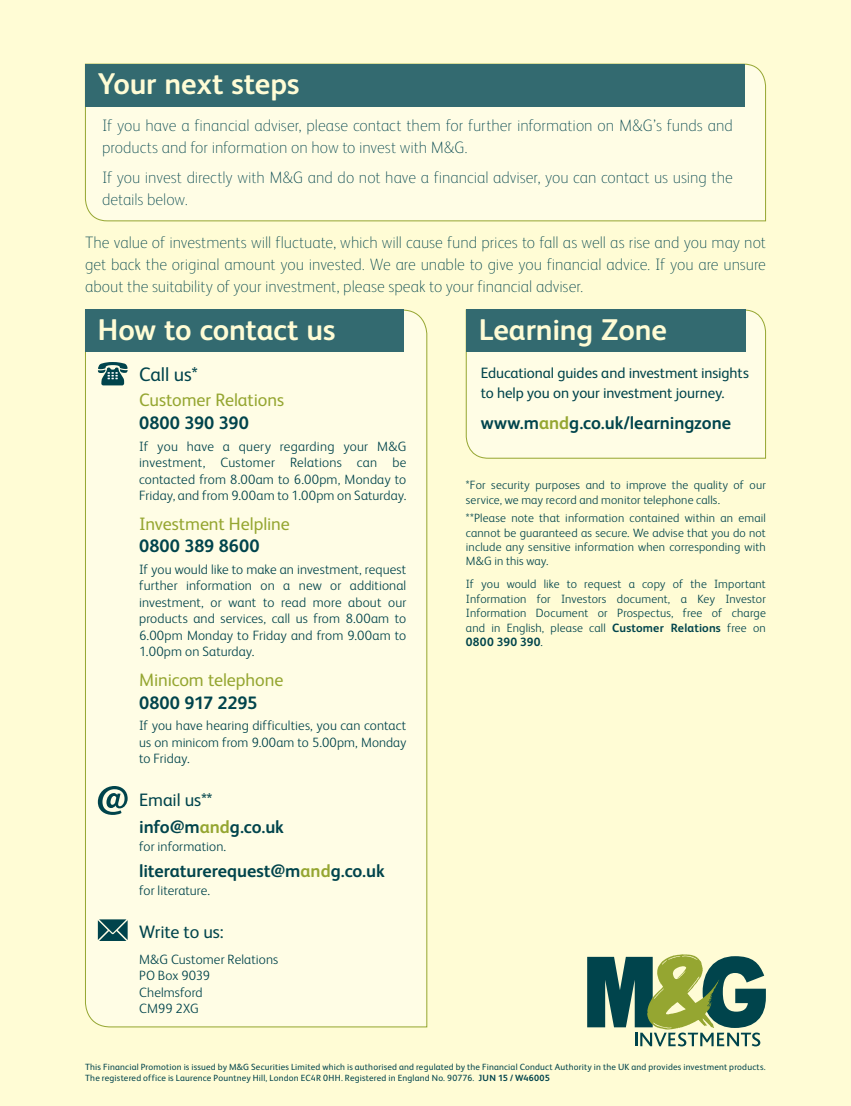
<style>
.page{position:relative;width:851px;height:1106px;background:#fff}
.page>*{position:absolute;margin:0;border:0;box-sizing:border-box;transform-origin:0 0}
.t1{font:700 30px "FS Albert";letter-spacing:-.005em;color:#fffcd5}
.t2{font:19.5px "FS Albert";letter-spacing:-.005em;color:#00444c}
.t3{font:700 18px "FS Albert";letter-spacing:-.005em;color:#00444c}
.t4{font:18px "FS Albert";letter-spacing:-.005em;color:#95a631}
.t5{font:18px "FS Albert";letter-spacing:-.01em;color:#00444c}
.Body_Copy{font:100 16.5px/21.8px "FS Albert";color:#00444c}
.t6{font:15px/20.2px "FS Albert";letter-spacing:-.005em;color:#00444c}
.t7{font:300 13.5px/16.5px "FS Albert";letter-spacing:.01em;color:#00444c;text-align:justify}
.t8{font:300 12px/14.4px "FS Albert";letter-spacing:.015em;color:#00444c;text-align:justify}
.t9{font:9px/10.5px "FS Albert";letter-spacing:.02em;color:#00444c}
.s1{color:#95a631}
.s2{font-weight:700}
</style>
<div class="page">
<div style="left:0;top:0;width:850px;height:1106px;background:#fffcd5"></div>
<div style="left:85px;top:309px;width:342px;height:718px;background:#fffde5"></div>
<div style="left:465px;top:309px;width:301px;height:150px;background:#fffde5"></div>
<svg style="left:98px;top:362px;width:30px;height:23px"></svg>
<svg style="left:98px;top:786px;width:30px;height:29px"></svg>
<svg style="left:98px;top:919px;width:30px;height:22px"></svg>
<div style="left:85px;top:310px;width:318px;height:42px;background:#336a70"></div>
<div style="left:466px;top:310px;width:279px;height:42px;background:#336a70"></div>
<div style="left:85px;top:63px;width:681px;height:158px;background:#fffde5"></div>
<div style="left:85px;top:64px;width:659px;height:42px;background:#336a70"></div>
<svg style="left:587px;top:954px;width:178px;height:92px"></svg>
<p class="t1" style="left:98px;top:67px;width:203px">Your next steps</p>
<p class="Body_Copy" style="left:102px;top:114px;width:632px">If you have a financial adviser, please contact them for further information on M&amp;G’s funds and products and for information on how to invest with M&amp;G.</p>
<p class="Body_Copy" style="left:102px;top:166px;width:632px">If you invest directly with M&amp;G and do not have a financial adviser, you can contact us using the details below.</p>
<p class="Body_Copy" style="left:85px;top:232px;width:682px;text-align:justify">The value of investments will fluctuate, which will cause fund prices to fall as well as rise and you may not get back the original amount you invested. We are unable to give you financial advice. If you are unsure about the suitability of your investment, please speak to your financial adviser.</p>
<p class="t1" style="left:98px;top:312px;width:239px">How to contact us</p>
<p class="t1" style="left:478px;top:312px;width:190px">Learning Zone</p>
<p class="t2" style="left:139px;top:363px;width:60px">Call us*</p>
<p class="t4" style="left:139px;top:390px;width:146px">Customer Relations</p>
<p class="t3" style="left:139px;top:412px;width:111px">0800 390 390</p>
<p class="t7" style="left:139px;top:437px;width:269px">If you have a query regarding your M&amp;G investment, Customer Relations can be contacted from 8.00am to 6.00pm, Monday to Friday, and from 9.00am to 1.00pm on Saturday.</p>
<p class="t4" style="left:139px;top:513px;width:152px">Investment Helpline</p>
<p class="t3" style="left:139px;top:536px;width:122px">0800 389 8600</p>
<p class="t7" style="left:139px;top:561px;width:269px">If you would like to make an investment, request further information on a new or additional investment, or want to read more about our products and services, call us from 8.00am to 6.00pm Monday to Friday and from 9.00am to 1.00pm on Saturday.</p>
<p class="t4" style="left:139px;top:670px;width:146px">Minicom telephone</p>
<p class="t3" style="left:139px;top:692px;width:120px">0800 917 2295</p>
<p class="t7" style="left:139px;top:717px;width:269px">If you have hearing difficulties, you can contact us on minicom from 9.00am to 5.00pm, Monday to Friday.</p>
<p class="t5" style="left:139px;top:789px;width:75px">Email us**</p>
<p class="t3" style="left:139px;top:816px;width:146px">info@m<span class="s1">and</span>g.co.uk</p>
<p class="t7" style="left:139px;top:837px;width:89px">for information.</p>
<p class="t3" style="left:139px;top:861px;width:247px">literaturerequest@m<span class="s1">and</span>g.co.uk</p>
<p class="t7" style="left:139px;top:882px;width:72px">for literature.</p>
<p class="t5" style="left:139px;top:921px;width:86px">Write to us:</p>
<p class="t7" style="left:139px;top:951px;width:141px;text-align:left">M&amp;G Customer Relations<br>PO Box 9039<br>Chelmsford<br>CM99 2XG</p>
<p class="t6" style="left:480px;top:362px;width:269px">Educational guides and investment insights to help you on your investment journey.</p>
<p class="t3" style="left:480px;top:413px;width:252px">www.m<span class="s1">and</span>g.co.uk/learningzone</p>
<p class="t8" style="left:466px;top:478px;width:301px">*For security purposes and to improve the quality of our service, we may record and monitor telephone calls.</p>
<p class="t8" style="left:466px;top:511px;width:301px">**Please note that information contained within an email cannot be guaranteed as secure. We advise that you do not include any sensitive information when corresponding with M&amp;G in this way.</p>
<p class="t8" style="left:466px;top:577px;width:301px">If you would like to request a copy of the Important Information for Investors document, a Key Investor Information Document or Prospectus, free of charge and in English, please call <span class="s2">Customer Relations</span> free on <span class="s2">0800 390 390</span>.</p>
<p class="t9" style="left:85px;top:1062px;width:682px">This Financial Promotion is issued by M&amp;G Securities Limited which is authorised and regulated by the Financial Conduct Authority in the UK and provides investment products.<br>The registered office is Laurence Pountney Hill, London EC4R 0HH. Registered in England No. 90776. <span class="s2">JUN 15 / W46005</span></p>
</div>
